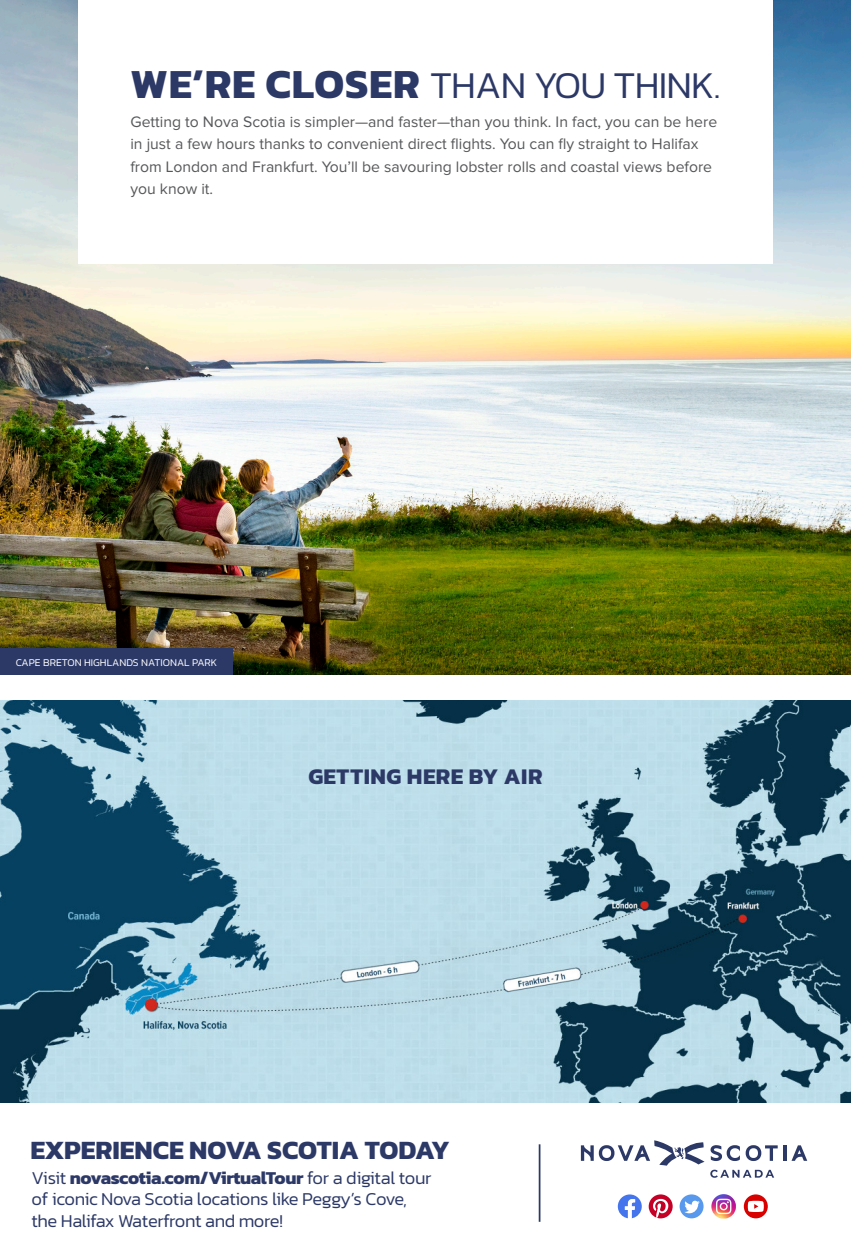
<style>
.page{position:relative;width:851px;height:1260px;background:#fff}
.page>*{position:absolute;margin:0;border:0;box-sizing:border-box;transform-origin:0 0}
.t1{font:300 38.5px "Kanit";letter-spacing:-.02em;color:#2c3967}
._0_0_DK_blue_heads{font:700 26.78px "Kanit";color:#2c3967}
.t2{font:700 22.75px "Kanit";letter-spacing:.02em;color:#2c3967}
._0_0_LT_Blue_subheads{font:300 18.38px/21.3px "Kanit";letter-spacing:-.02em;color:#2c3967}
._1_0_body{font:15.75px/22.4px "Proxima Nova";color:#57585a}
.t3{font:300 10.5px "Kanit";color:#fff}
.s1{font-weight:700;font-size:42px}
.s2{font-weight:700}
</style>
<div class="page">
<img style="left:0;top:0;width:850px;height:674px">
<img style="left:0;top:701px;width:850px;height:402px">
<div style="left:78px;top:0;width:694px;height:263px;background:#fff"></div>
<div style="left:0;top:648px;width:232px;height:26px;background:#2c3967"></div>
<div style="left:679px;top:1194px;width:24px;height:24px;background:#5999ed;border-radius:50%"></div>
<svg style="left:684px;top:1201px;width:15px;height:12px"></svg>
<svg style="left:617px;top:1194px;width:24px;height:24px"></svg>
<svg style="left:648px;top:1194px;width:24px;height:24px"></svg>
<img style="left:711px;top:1194px;width:24px;height:25px">
<svg style="left:716px;top:1199px;width:15px;height:15px"></svg>
<svg style="left:743px;top:1194px;width:24px;height:24px"></svg>
<svg style="left:747px;top:1201px;width:16px;height:11px"></svg>
<hr style="left:538px;top:1144px;width:2px;height:78px;background:#2c3967">
<svg style="left:745px;top:1145px;width:32px;height:16px"></svg>
<hr style="left:783px;top:1145px;width:3px;height:16px;background:#2c3967">
<svg style="left:791px;top:1145px;width:16px;height:16px"></svg>
<svg style="left:710px;top:1145px;width:29px;height:16px"></svg>
<svg style="left:581px;top:1140px;width:123px;height:26px"></svg>
<svg style="left:710px;top:1170px;width:64px;height:8px"></svg>
<p class="t1" style="left:130px;top:58px;width:591px"><span class="s1">WE’RE CLOSER</span> THAN YOU THINK.</p>
<p class="_1_0_body" style="left:130px;top:111px;width:588px">Getting to Nova Scotia is simpler—and faster—than you think. In fact, you can be here in just a few hours thanks to convenient direct flights. You can fly straight to Halifax from London and Frankfurt. You’ll be savouring lobster rolls and coastal views before you know it.</p>
<p class="t3" style="left:16px;top:655px;width:203px">CAPE BRETON HIGHLANDS NATIONAL PARK</p>
<p class="t2" style="left:308px;top:758px;width:236px">GETTING HERE BY AIR</p>
<p class="_0_0_DK_blue_heads" style="left:30px;top:1129px;width:421px">EXPERIENCE NOVA SCOTIA TODAY</p>
<p class="_0_0_LT_Blue_subheads" style="left:31px;top:1167px;width:401px">Visit <span class="s2">novascotia.com/VirtualTour</span> for a digital tour of iconic Nova Scotia locations like Peggy’s Cove, the Halifax Waterfront and more!</p>
</div>
